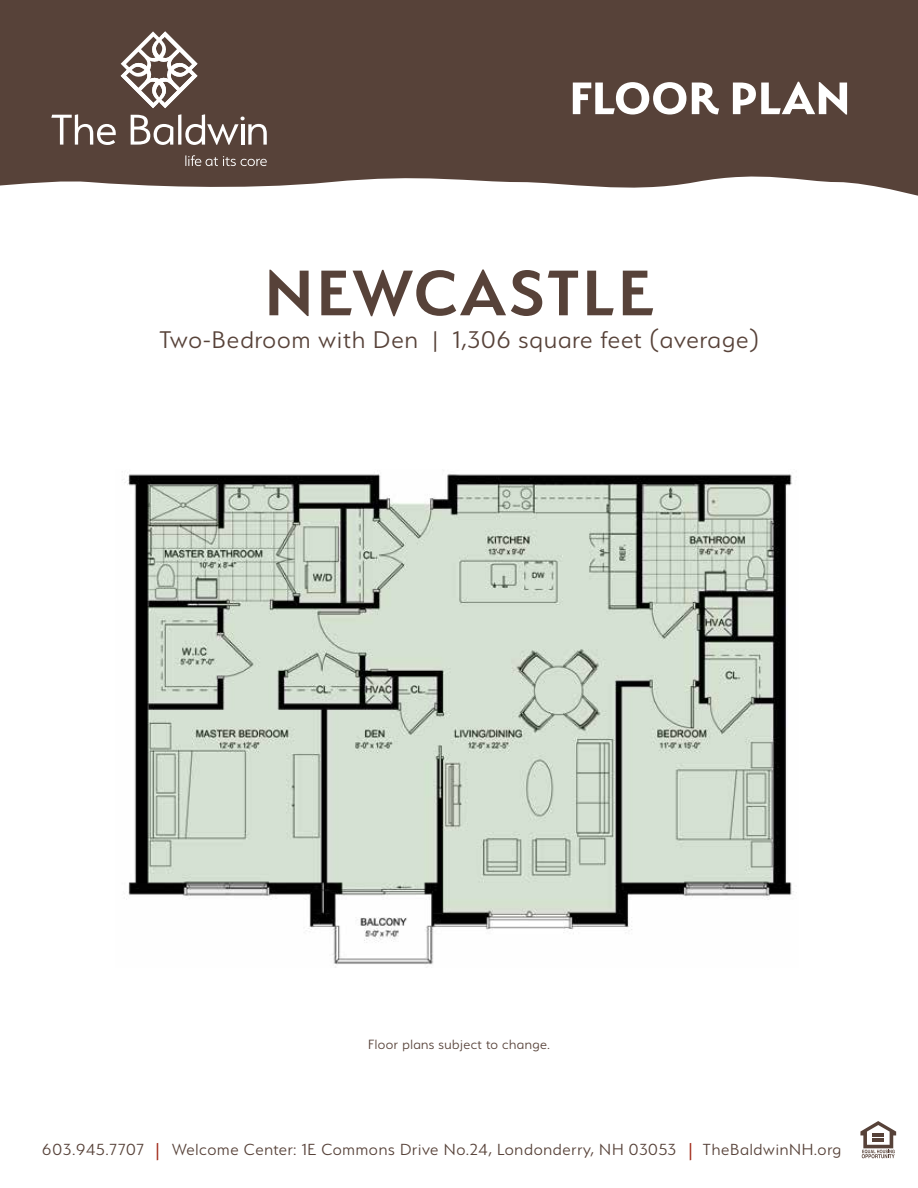
<style>
.page{position:relative;width:918px;height:1188px;background:#fff}
.page>*{position:absolute;margin:0;border:0;box-sizing:border-box;transform-origin:0 0}
.t1{font:600 72px "Serenity";letter-spacing:.04em;color:#574239}
.t2{font:700 51px "Serenity";color:#fff}
.t3{font:300 27px "Serenity";letter-spacing:.04em;color:#574239}
.t4{font:300 18px "Serenity";letter-spacing:.04em;color:#574239}
.t5{font:300 15px "Serenity";letter-spacing:.03em;color:#574239}
.s1{font-size:22.5px;color:#a02816}
</style>
<div class="page">
<div style="left:0;top:0;width:918px;height:222px;background:#574239"></div>
<svg style="left:0;top:176px;width:918px;height:46px;fill:#fff"></svg>
<svg style="left:121px;top:31px;width:76px;height:77px"></svg>
<svg style="left:51px;top:114px;width:65px;height:31px"></svg>
<svg style="left:131px;top:114px;width:136px;height:31px"></svg>
<svg style="left:185px;top:155px;width:82px;height:11px"></svg>
<svg style="left:860px;top:1121px;width:36px;height:37px"></svg>
<img style="left:122px;top:471px;width:672px;height:497px">
<h2 class="t2" style="left:569px;top:70px;width:283px">FLOOR PLAN</h2>
<h1 class="t1" style="left:265px;top:253px;width:390px">NEWCASTLE</h1>
<h3 class="t3" style="left:159px;top:325px;width:601px">Two-Bedroom with Den | 1,306 square feet (average)</h3>
<p class="t5" style="left:368px;top:1036px;width:183px">Floor plans subject to change.</p>
<p class="t4" style="left:42px;top:1140px;width:801px">603.945.7707 <span class="s1">|</span> Welcome Center: 1E Commons Drive No.24, Londonderry, NH 03053 <span class="s1">|</span> TheBaldwinNH.org</p>
</div>
